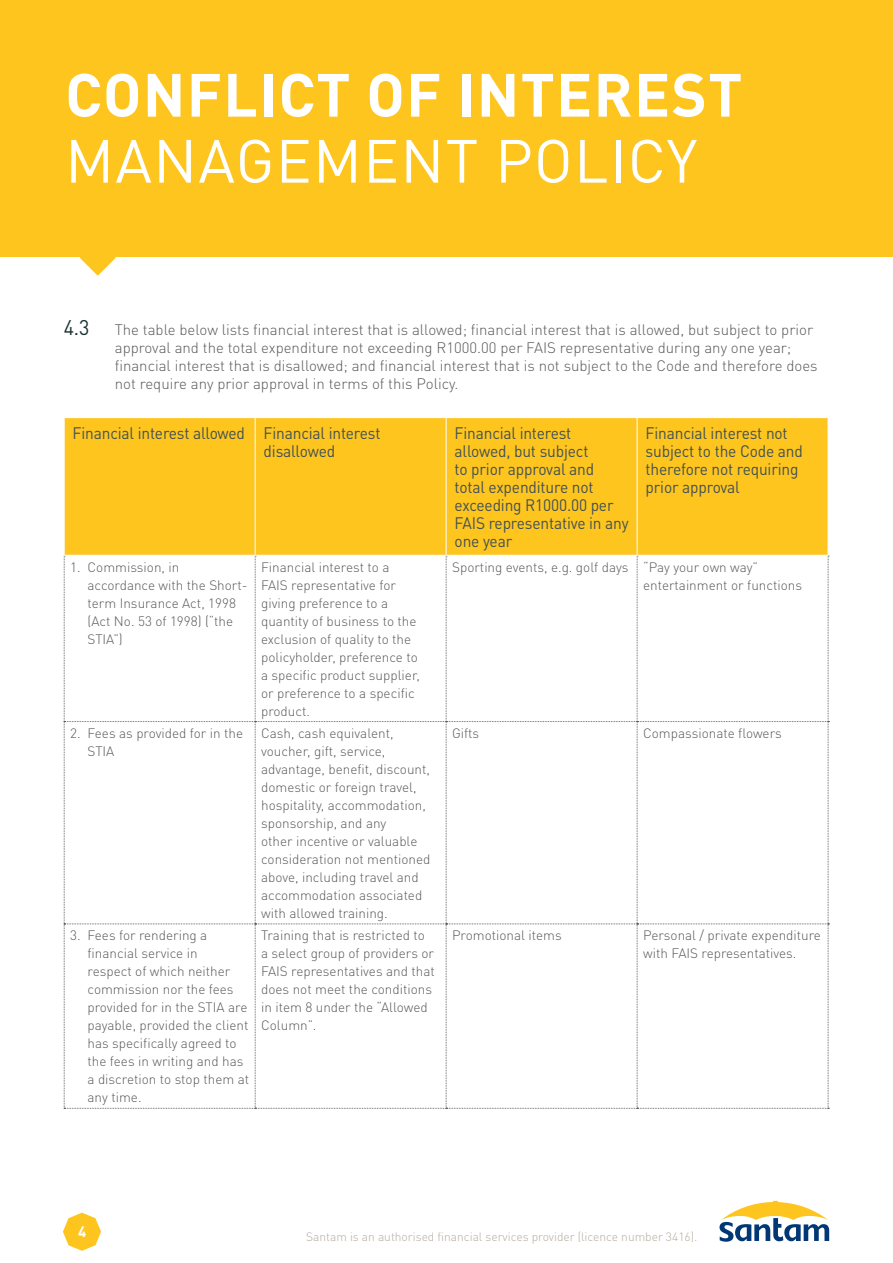
<style>
.page{position:relative;width:893px;height:1263px;background:#fff}
.page>*{position:absolute;margin:0;border:0;box-sizing:border-box;transform-origin:0 0}
.t1{font:700 60px "DINOT";letter-spacing:.02em;color:#fff}
.t2{font:60px "DINOT";letter-spacing:.02em;color:#fff}
.Table_heading{font:16.5px/18px "DINOT";letter-spacing:-.01em;color:#425152;scale:.94 1}
.body_copy_bullet{font:300 15px/18px "DINOT";color:#57585a}
.t3{font:700 15px "DINOT";color:#fff}
.Body_copy{font:300 13.5px/18px "DINOT";color:#57585a}
.t4{font:300 12px "DINOT";color:#b3ab9e}
.s1{font-weight:400;font-size:21px;color:#1b3030}
</style>
<div class="page">
<div style="left:0;top:0;width:892px;height:257px;background:#fec51f"></div>
<svg style="left:79px;top:257px;width:37px;height:19px"></svg>
<svg style="left:719px;top:1201px;width:110px;height:41px"></svg>
<svg style="left:63px;top:1212px;width:38px;height:39px"></svg>
<div style="left:65px;top:418px;width:763px;height:137px;background:#fec51f"></div>
<svg style="left:64px;top:556px;width:765px;height:553px"></svg>
<hr style="left:255px;top:418px;width:1px;height:137px;background:#fff">
<hr style="left:446px;top:418px;width:1px;height:137px;background:#fff">
<hr style="left:637px;top:418px;width:1px;height:137px;background:#fff">
<h1 class="t1" style="left:65px;top:56px;width:679px">CONFLICT OF INTEREST</h1>
<h1 class="t2" style="left:65px;top:124px;width:634px">MANAGEMENT POLICY</h1>
<p class="body_copy_bullet" style="left:115px;top:320px;width:704px;text-indent:-51px"><span class="s1">4.3</span> The table below lists financial interest that is allowed; financial interest that is allowed, but subject to prior approval and the total expenditure not exceeding R1000.00 per FAIS representative during any one year; financial interest that is disallowed; and financial interest that is not subject to the Code and therefore does not require any prior approval in terms of this Policy.</p>
<p class="Table_heading" style="left:73px;top:423px;width:185px">Financial interest allowed</p>
<p class="Table_heading" style="left:264px;top:423px;width:126px">Financial interest disallowed</p>
<p class="Table_heading" style="left:455px;top:423px;width:187px">Financial interest allowed, but subject<br>to prior approval and total expenditure not exceeding R1000.00 per<br>FAIS representative in any one year</p>
<p class="Table_heading" style="left:646px;top:423px;width:169px">Financial interest not subject to the Code and therefore not requiring prior approval</p>
<p class="Body_copy" style="left:88px;top:558px;width:162px;text-indent:-17px">1. Commission, in accordance with the Short&shy;term Insurance Act, 1998 (Act No. 53 of 1998) (“the<br>STIA”)</p>
<p class="Body_copy" style="left:261px;top:558px;width:160px">Financial interest to a<br>FAIS representative for giving preference to a quantity of business to the exclusion of quality to the policyholder, preference to a specific product supplier, or preference to a specific product.</p>
<p class="Body_copy" style="left:452px;top:558px;width:178px">Sporting events, e.g. golf days</p>
<p class="Body_copy" style="left:643px;top:558px;width:160px">“Pay your own way” entertainment or functions</p>
<p class="Body_copy" style="left:88px;top:724px;width:157px;text-indent:-17px">2. Fees as provided for in the<br>STIA</p>
<p class="Body_copy" style="left:261px;top:724px;width:171px">Cash, cash equivalent, voucher, gift, service, advantage, benefit, discount, domestic or foreign travel, hospitality, accommodation, sponsorship, and any<br>other incentive or valuable consideration not mentioned above, including travel and accommodation associated with allowed training.</p>
<p class="Body_copy" style="left:452px;top:724px;width:29px">Gifts</p>
<p class="Body_copy" style="left:643px;top:724px;width:140px">Compassionate flowers</p>
<p class="Body_copy" style="left:88px;top:926px;width:163px;text-indent:-17px">3. Fees for rendering a financial service in<br>respect of which neither commission nor the fees provided for in the STIA are payable, provided the client has specifically agreed to the fees in writing and has a discretion to stop them at any time.</p>
<p class="Body_copy" style="left:261px;top:926px;width:175px">Training that is restricted to a select group of providers or<br>FAIS representatives and that does not meet the conditions in item 8 under the “Allowed<br>Column”.</p>
<p class="Body_copy" style="left:452px;top:926px;width:111px">Promotional items</p>
<p class="Body_copy" style="left:643px;top:926px;width:179px">Personal / private expenditure with FAIS representatives.</p>
<p class="t3" style="left:78px;top:1222px;width:10px">4</p>
<p class="t4" style="left:306px;top:1229px;width:392px">Santam is an authorised financial services provider (licence number 3416).</p>
</div>
